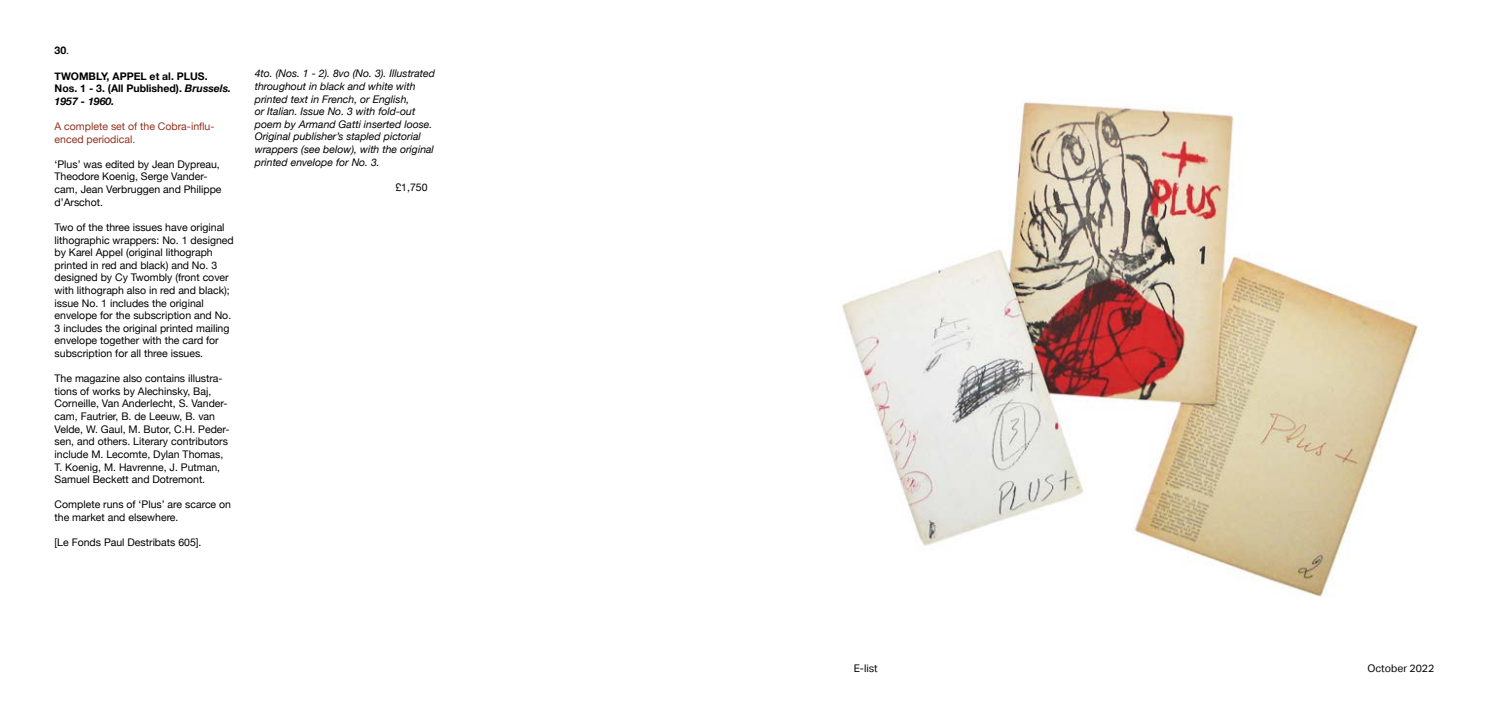
<style>
.page{position:relative;width:1489px;height:720px;background:#fff}
.page>*{position:absolute;margin:0;border:0;box-sizing:border-box;transform-origin:0 0}
.t1{font:10.5px/12.6px "Helvetica Neue";color:#000}
.t2{font:italic 10.5px/12.6px "Helvetica Neue";color:#000}
.t3{font:700 10.5px/12.6px "Helvetica Neue";color:#000}
.t4{font:10.5px/12.6px "Helvetica Neue";color:#91321e}
.t5{font:10.5px "Aktiv Grotesk";color:#000}
.s1{font-weight:400}
.s2{font-style:italic}
</style>
<div class="page">
<img style="left:842px;top:100px;width:576px;height:496px">
<p class="t3" style="left:55px;top:45px;width:16px">30<span class="s1">.</span></p>
<p class="t3" style="left:55px;top:70px;width:178px">TWOMBLY, APPEL et al. PLUS.<br>Nos. 1 - 3. (All Published). <span class="s2">Brussels.<br>1957 - 1960.</span></p>
<p class="t4" style="left:55px;top:120px;width:161px">A complete set of the Cobra-influ&shy;enced periodical.</p>
<p class="t1" style="left:55px;top:158px;width:168px">‘Plus’ was edited by Jean Dypreau,<br>Theodore Koenig, Serge Vander&shy;cam, Jean Verbruggen and Philippe d’Arschot.</p>
<p class="t1" style="left:55px;top:221px;width:181px">Two of the three issues have original lithographic wrappers: No. 1 designed by Karel Appel (original lithograph printed in red and black) and No. 3 designed by Cy Twombly (front cover with lithograph also in red and black); issue No. 1 includes the original envelope for the subscription and No.<br>3 includes the original printed mailing envelope together with the card for subscription for all three issues.</p>
<p class="t1" style="left:55px;top:372px;width:176px">The magazine also contains illustra&shy;tions of works by Alechinsky, Baj, Corneille, Van Anderlecht, S. Vander&shy;cam, Fautrier, B. de Leeuw, B. van Velde, W. Gaul, M. Butor, C.H. Peder&shy;sen, and others. Literary contributors include M. Lecomte, Dylan Thomas, T. Koenig, M. Havrenne, J. Putman, Samuel Beckett and Dotremont.</p>
<p class="t1" style="left:55px;top:498px;width:178px">Complete runs of ‘Plus’ are scarce on the market and elsewhere.</p>
<p class="t1" style="left:55px;top:536px;width:148px">[Le Fonds Paul Destribats 605].</p>
<p class="t2" style="left:255px;top:68px;width:182px">4to. (Nos. 1 - 2). 8vo (No. 3). Illustrated throughout in black and white with printed text in French, or English,<br>or Italian. Issue No. 3 with fold-out poem by Armand Gatti inserted loose.<br>Original publisher’s stapled pictorial wrappers (see below), with the original printed envelope for No. 3.</p>
<p class="t1" style="left:395px;top:181px;width:34px">£1,750</p>
<p class="t5" style="left:853px;top:661px;width:26px">E-list</p>
<p class="t5" style="left:1367px;top:661px;width:69px">October 2022</p>
</div>
